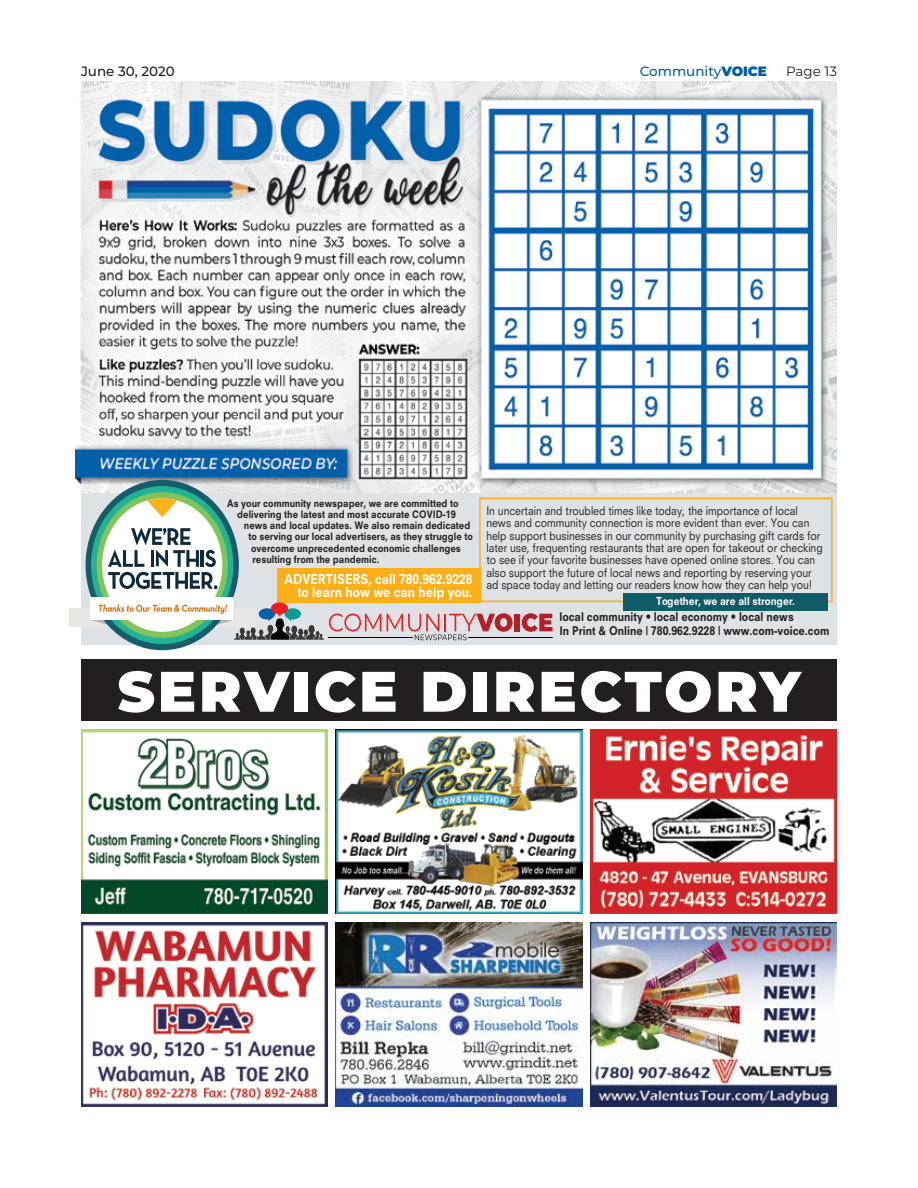
<style>
.page{position:relative;width:918px;height:1188px;background:#fff}
.page>*{position:absolute;margin:0;border:0;box-sizing:border-box;transform-origin:0 0}
.t1{font:900 57px "Montserrat";letter-spacing:.05em;color:#fff}
.t2{font:500 13.5px "Montserrat";color:#005daa}
.t3{font:500 13.5px "Montserrat";color:#231f20}
.t4{font:13.5px "Montserrat";color:#231f20}
.t5{font:800 13.35px/13.4px "Neuzeit SLT Std";color:#fff;text-align:right;scale:.9 1}
.t6{font:11.7px/12.5px "Neuzeit SLT Std";color:#231f20;scale:.89 1}
.t7{font:800 11.7px/14px "Neuzeit SLT Std";color:#231f20;scale:.9 1}
.t8{font:800 10.8px "Neuzeit SLT Std";color:#fff;scale:.9 1}
.t9{font:800 10.05px "Neuzeit SLT Std";color:#231f20;scale:.9 1}
.s1{font-weight:900}
</style>
<div class="page">
<img style="left:81px;top:729px;width:246px;height:185px">
<img style="left:81px;top:922px;width:246px;height:185px">
<img style="left:336px;top:729px;width:246px;height:185px">
<img style="left:591px;top:729px;width:246px;height:185px">
<img style="left:336px;top:922px;width:246px;height:185px">
<img style="left:591px;top:922px;width:246px;height:185px">
<div style="left:81px;top:660px;width:756px;height:61px;background:#231f20"></div>
<img style="left:75px;top:81px;width:762px;height:412px">
<div style="left:81px;top:493px;width:756px;height:152px;background:#dfe2e4"></div>
<div style="left:69px;top:609px;width:48px;height:18px;background:#e8e7e5"></div>
<svg style="left:479px;top:498px;width:354px;height:104px"></svg>
<div style="left:623px;top:593px;width:205px;height:18px;background:#115b69"></div>
<div style="left:277px;top:568px;width:203px;height:35px;background:#fcaf17"></div>
<hr style="left:329px;top:637px;width:84px;height:1px;background:#000101">
<hr style="left:468px;top:637px;width:85px;height:1px;background:#000101">
<svg style="left:86px;top:480px;width:295px;height:170px"></svg>
<svg style="left:387px;top:613px;width:126px;height:27px"></svg>
<div style="left:515px;top:614px;width:5px;height:17px;background:#b42025"></div>
<svg style="left:522px;top:613px;width:31px;height:19px"></svg>
<p class="t3" style="left:81px;top:62px;width:95px">June 30, 2020</p>
<p class="t2" style="left:640px;top:62px;width:129px">Community<span class="s1">VOICE</span></p>
<p class="t4" style="left:786px;top:62px;width:52px">Page 13</p>
<p class="t9" style="left:227px;top:497px;width:259px">As your community newspaper, we are committed to</p>
<p class="t9" style="left:237px;top:508px;width:244px">delivering the latest and most accurate COVID-19</p>
<p class="t9" style="left:244px;top:519px;width:253px">news and local updates. We also remain dedicated</p>
<p class="t9" style="left:248px;top:531px;width:251px">to serving our local advertisers, as they struggle to</p>
<p class="t9" style="left:251px;top:542px;width:235px">overcome unprecedented economic challenges</p>
<p class="t9" style="left:252px;top:553px;width:142px">resulting from the pandemic.</p>
<p class="t5" style="left:285px;top:572px;width:210px">ADVERTISERS, call 780.962.9228 to learn how we can help you.</p>
<p class="t6" style="left:486px;top:504px;width:379px">In uncertain and troubled times like today, the importance of local news and community connection is more evident than ever. You can help support businesses in our community by purchasing gift cards for later use, frequenting restaurants that are open for takeout or checking to see if your favorite businesses have opened online stores. You can also support the future of local news and reporting by reserving your ad space today and letting our readers know how they can help you!</p>
<p class="t8" style="left:656px;top:594px;width:156px">Together, we are all stronger.</p>
<p class="t7" style="left:559px;top:610px;width:301px">local community • local economy • local news<br>In Print &amp; Online | 780.962.9228 | www.com-voice.com</p>
<h1 class="t1" style="left:117px;top:649px;width:685px">SERVICE DIRECTORY</h1>
</div>
